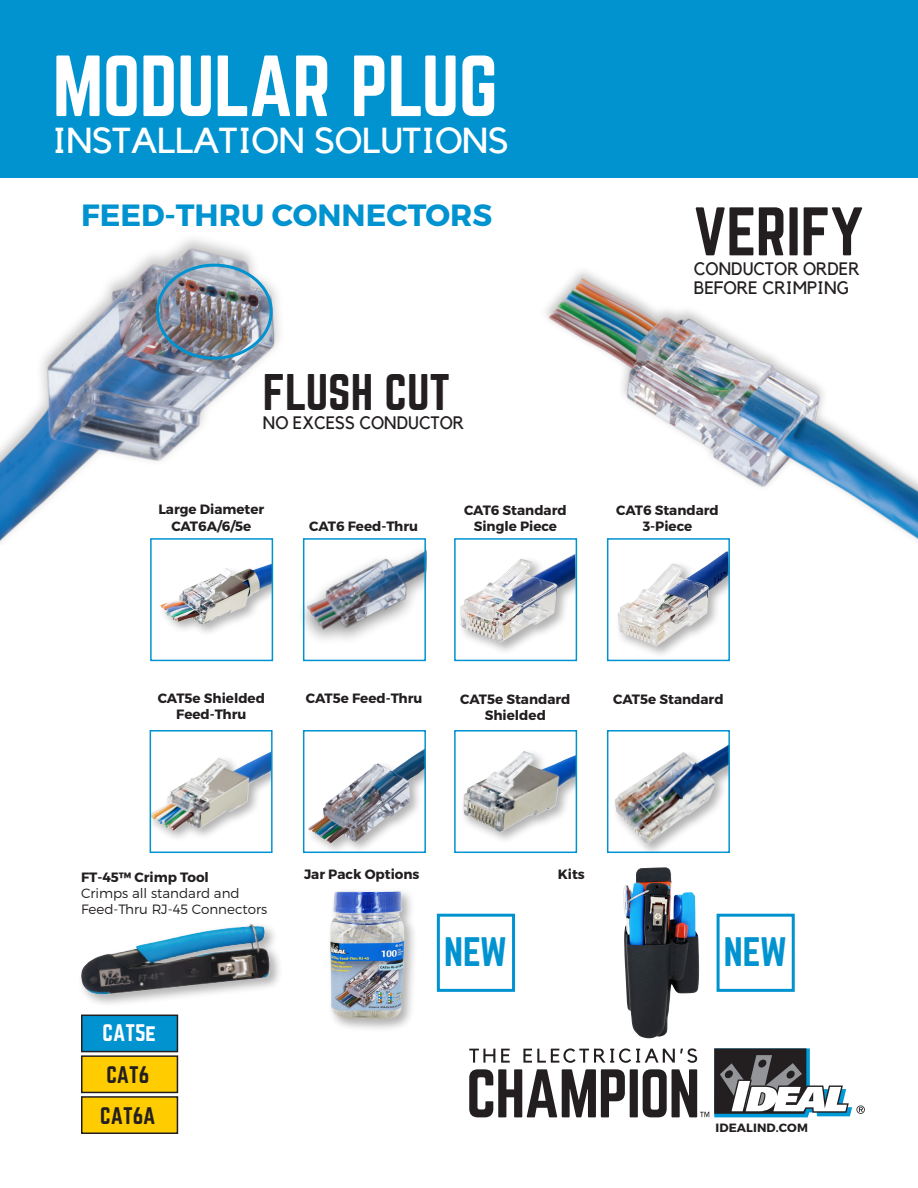
<style>
.page{position:relative;width:918px;height:1188px;background:#fff}
.page>*{position:absolute;margin:0;border:0;box-sizing:border-box;transform-origin:0 0}
.t1{font:75.75px "Norwester";letter-spacing:-.01em;color:#fff}
.t2{font:60px "Norwester";color:#231f20}
.t3{font:45px "Norwester";color:#231f20}
.t4{font:36px "Kollektif";letter-spacing:-.01em;color:#fff}
.t5{font:36px "Norwester";letter-spacing:-.015em;color:#0093d0}
.t6{font:700 30.75px "Montserrat";color:#0093d0}
.t7{font:21px/40.8px "Norwester";color:#231f20}
.t8{font:21px "Norwester";color:#fff}
.t9{font:18px/19.5px "Kollektif";color:#231f20;scale:.95 1}
.t10{font:700 13.5px/16.2px "Montserrat";color:#231f20;text-align:center}
.t11{font:300 13.5px/16.2px "Montserrat";color:#231f20}
.t12{font:700 12px "Montserrat";letter-spacing:.01em;color:#231f20}
</style>
<div class="page">
<div style="left:0;top:0;width:918px;height:177px;background:#0093d0"></div>
<div style="left:82px;top:1015px;width:95px;height:37px;background:#0093d0"></div>
<div style="left:81px;top:1015px;width:97px;height:37px;border:2px solid #231f20"></div>
<div style="left:82px;top:1056px;width:95px;height:36px;background:#fc0"></div>
<div style="left:81px;top:1055px;width:97px;height:38px;border:2px solid #231f20"></div>
<div style="left:82px;top:1097px;width:95px;height:36px;background:#fc0"></div>
<div style="left:81px;top:1096px;width:97px;height:38px;border:2px solid #231f20"></div>
<div style="left:78px;top:921px;width:205px;height:87px;background:#231f20;opacity:.35"></div>
<img style="left:79px;top:924px;width:191px;height:72px">
<img style="left:546px;top:271px;width:372px;height:274px">
<img style="left:0;top:239px;width:280px;height:304px">
<svg style="left:469px;top:1048px;width:396px;height:69px"></svg>
<div style="left:156px;top:264px;width:117px;height:96px;border:3px solid #0093d0;border-radius:50%"></div>
<div style="left:437px;top:914px;width:78px;height:78px;border:3px solid #0093d0"></div>
<div style="left:717px;top:914px;width:78px;height:78px;border:3px solid #0093d0"></div>
<img style="left:271px;top:483px;width:156px;height:179px">
<div style="left:157px;top:558px;width:115px;height:80px;background:#231f20;opacity:.35"></div>
<img style="left:160px;top:564px;width:110px;height:61px">
<div style="left:150px;top:538px;width:123px;height:123px;border:2px solid #0093d0"></div>
<div style="left:303px;top:538px;width:123px;height:123px;border:2px solid #0093d0"></div>
<div style="left:327px;top:888px;width:91px;height:144px;background:#231f20;opacity:.35"></div>
<img style="left:330px;top:891px;width:74px;height:128px">
<div style="left:457px;top:551px;width:119px;height:105px;background:#231f20;opacity:.35"></div>
<img style="left:460px;top:554px;width:114px;height:89px">
<div style="left:454px;top:538px;width:123px;height:123px;border:2px solid #0093d0"></div>
<div style="left:614px;top:548px;width:115px;height:111px;background:#231f20;opacity:.35"></div>
<img style="left:618px;top:552px;width:109px;height:95px">
<div style="left:607px;top:538px;width:123px;height:123px;border:2px solid #0093d0"></div>
<div style="left:305px;top:745px;width:120px;height:107px;background:#231f20;opacity:.35"></div>
<img style="left:308px;top:748px;width:115px;height:95px">
<div style="left:303px;top:730px;width:123px;height:123px;border:2px solid #0093d0"></div>
<div style="left:460px;top:748px;width:116px;height:97px;background:#231f20;opacity:.35"></div>
<img style="left:464px;top:751px;width:110px;height:81px">
<div style="left:454px;top:730px;width:123px;height:123px;border:2px solid #0093d0"></div>
<div style="left:611px;top:741px;width:118px;height:111px;background:#231f20;opacity:.35"></div>
<img style="left:614px;top:744px;width:113px;height:100px">
<div style="left:607px;top:730px;width:123px;height:123px;border:2px solid #0093d0"></div>
<div style="left:150px;top:748px;width:122px;height:95px;background:#231f20;opacity:.35"></div>
<img style="left:153px;top:751px;width:117px;height:80px">
<div style="left:150px;top:730px;width:123px;height:123px;border:2px solid #0093d0"></div>
<img style="left:623px;top:867px;width:76px;height:172px">
<h1 class="t1" style="left:53px;top:50px;width:447px">MODULAR PLUG</h1>
<h3 class="t4" style="left:53px;top:119px;width:458px">INSTALLATION SOLUTIONS</h3>
<h3 class="t6" style="left:81px;top:196px;width:413px">FEED-THRU CONNECTORS</h3>
<h3 class="t3" style="left:263px;top:370px;width:189px">FLUSH CUT</h3>
<h3 class="t9" style="left:263px;top:413px;width:213px">NO EXCESS CONDUCTOR</h3>
<p class="t10" style="left:158px;top:502px;width:107px">Large Diameter<br>CAT6A/6/5e</p>
<p class="t10" style="left:464px;top:503px;width:104px">CAT6 Standard</p>
<p class="t10" style="left:309px;top:519px;width:110px">CAT6 Feed-Thru</p>
<p class="t10" style="left:474px;top:519px;width:85px">Single Piece</p>
<h2 class="t2" style="left:694px;top:203px;width:171px">VERIFY</h2>
<h3 class="t9" style="left:694px;top:259px;width:176px">CONDUCTOR ORDER<br>BEFORE CRIMPING</h3>
<p class="t10" style="left:616px;top:503px;width:104px">CAT6 Standard<br>3-Piece</p>
<p class="t10" style="left:158px;top:690px;width:109px">CAT5e Shielded<br>Feed-Thru</p>
<p class="t10" style="left:306px;top:690px;width:118px">CAT5e Feed-Thru</p>
<p class="t10" style="left:460px;top:691px;width:112px">CAT5e Standard<br>Shielded</p>
<p class="t10" style="left:613px;top:691px;width:112px">CAT5e Standard</p>
<p class="t10" style="left:81px;top:869px;width:129px">FT-45™ Crimp Tool</p>
<p class="t11" style="left:81px;top:885px;width:188px">Crimps all standard and<br>Feed-Thru RJ-45 Connectors</p>
<h3 class="t8" style="left:103px;top:1023px;width:55px">CAT5e</h3>
<h3 class="t7" style="left:100px;top:1055px;width:57px">CAT6<br>CAT6A</h3>
<p class="t10" style="left:304px;top:867px;width:117px">Jar Pack Options</p>
<p class="t10" style="left:558px;top:867px;width:29px">Kits</p>
<h3 class="t5" style="left:444px;top:934px;width:65px">NEW</h3>
<h3 class="t5" style="left:724px;top:934px;width:65px">NEW</h3>
<p class="t12" style="left:715px;top:1121px;width:94px">IDEALIND.COM</p>
</div>
